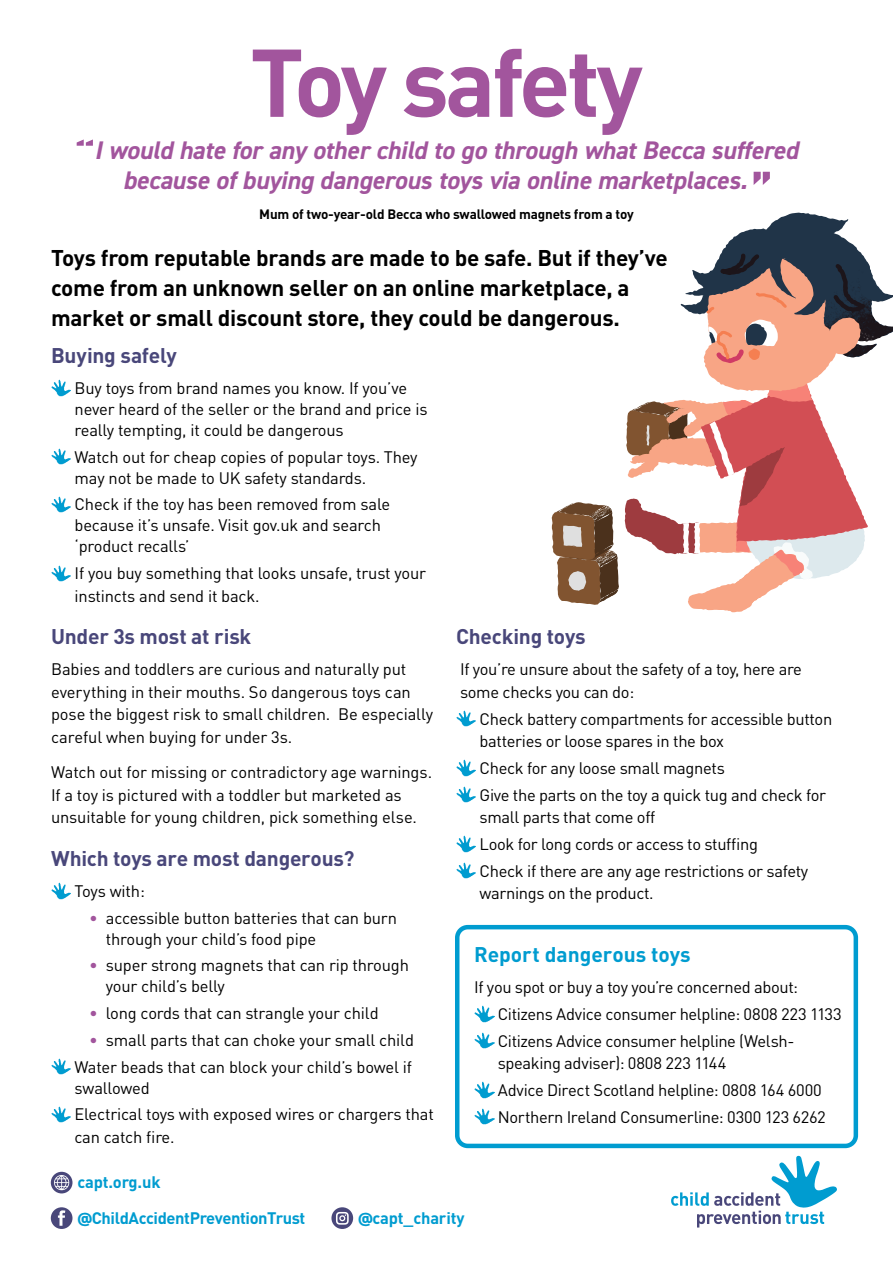
<style>
.page{position:relative;width:893px;height:1263px;background:#fff}
.page>*{position:absolute;margin:0;border:0;box-sizing:border-box;transform-origin:0 0}
.t1{font:700 94.5px "DIN Pro";letter-spacing:-.04em;color:#a2559d}
.t2{font:italic 700 25.5px/30px "DIN2014";letter-spacing:-.005em;color:#a2559d}
.t3{font:700 22.5px/30px "DIN Pro";letter-spacing:-.01em;color:#000}
.t4{font:700 21px "DIN Pro";letter-spacing:-.01em;color:#49477a}
.t5{font:700 21px "DIN Pro";letter-spacing:-.005em;color:#009cd0}
.t6{font:16.5px/26.7px "DIN Pro";letter-spacing:-.01em;color:#000}
.t7{font:700 16.5px "DIN Pro";letter-spacing:-.025em;color:#009cd0}
.t8{font:700 13.5px "DIN Pro";letter-spacing:-.015em;color:#000}
.s1{color:#a2559d}
.s2{font-family:"DIN2014"}
</style>
<div class="page">
<svg style="left:671px;top:1155px;width:166px;height:72px"></svg>
<svg style="left:51px;top:1207px;width:21px;height:22px"></svg>
<svg style="left:331px;top:1207px;width:22px;height:22px"></svg>
<svg style="left:51px;top:1172px;width:21px;height:21px"></svg>
<img style="left:456px;top:711px;width:20px;height:16px">
<img style="left:456px;top:760px;width:20px;height:16px">
<img style="left:456px;top:787px;width:20px;height:16px">
<img style="left:456px;top:836px;width:20px;height:16px">
<img style="left:456px;top:863px;width:20px;height:16px">
<div style="left:455px;top:925px;width:403px;height:223px;border:4px solid #009cd0;border-radius:11px"></div>
<img style="left:474px;top:1006px;width:20px;height:16px">
<img style="left:474px;top:1032px;width:20px;height:17px">
<img style="left:474px;top:1082px;width:20px;height:16px">
<img style="left:474px;top:1108px;width:20px;height:17px">
<svg style="left:77px;top:139px;width:16px;height:7px"></svg>
<svg style="left:754px;top:172px;width:16px;height:13px"></svg>
<img style="left:51px;top:380px;width:20px;height:16px">
<img style="left:51px;top:449px;width:20px;height:16px">
<img style="left:51px;top:496px;width:20px;height:16px">
<img style="left:51px;top:565px;width:20px;height:16px">
<img style="left:51px;top:883px;width:20px;height:16px">
<img style="left:51px;top:1059px;width:20px;height:16px">
<img style="left:51px;top:1106px;width:20px;height:17px">
<svg style="left:552px;top:502px;width:67px;height:103px"></svg>
<svg style="left:625px;top:213px;width:268px;height:399px"></svg>
<h1 class="t1" style="left:250px;top:18px;width:395px">Toy safety</h1>
<h2 class="t2" style="left:123px;top:135px;width:677px;text-indent:-29px">I would hate for any other child to go through what Becca suffered because of buying dangerous toys via online marketplaces.</h2>
<p class="t8" style="left:259px;top:205px;width:376px">Mum of two-year-old Becca who swallowed magnets from a toy</p>
<h3 class="t3" style="left:51px;top:242px;width:618px">Toys from reputable brands are made to be safe. But if they’ve come from an unknown seller on an online marketplace, a market or small discount store, they could be dangerous.</h3>
<p class="t4" style="left:51px;top:341px;width:127px">Buying safely</p>
<p class="t6" style="left:75px;top:377px;width:354px;line-height:21px">Buy toys from brand names you know. If you’ve never heard of the seller or the brand and price is really tempting, it could be dangerous</p>
<p class="t6" style="left:75px;top:445px;width:345px;line-height:21px">Watch out for cheap copies of popular toys. They may not be made to UK safety standards.</p>
<p class="t6" style="left:75px;top:493px;width:317px;line-height:21px">Check if the toy has been removed from sale because it’s unsafe. Visit gov.uk and search ‘product recalls’</p>
<p class="t6" style="left:75px;top:561px;width:353px;line-height:22.5px">If you buy something that looks unsafe, trust your instincts and send it back.</p>
<p class="t4" style="left:51px;top:622px;width:202px">Under 3s most at risk</p>
<p class="t6" style="left:51px;top:657px;width:384px;line-height:22.5px">Babies and toddlers are curious and naturally put everything in their mouths. So dangerous toys can pose the biggest risk to small children. Be especially careful when buying for under 3s.</p>
<p class="t6" style="left:51px;top:760px;width:383px;line-height:22.5px">Watch out for missing or contradictory age warnings.<br>If a toy is pictured with a toddler but marketed as unsuitable for young children, pick something else.</p>
<p class="t4" style="left:51px;top:844px;width:305px">Which toys are most dangerous?</p>
<p class="t6" style="left:75px;top:877px;width:72px">Toys with:</p>
<p class="t6" style="left:106px;top:906px;width:293px;line-height:21px;text-indent:-17px"><span class="s1">•</span> accessible button batteries that can burn through your child’s food pipe</p>
<p class="t6" style="left:106px;top:954px;width:305px;line-height:21px;text-indent:-17px"><span class="s1">•</span> super strong magnets that can rip through your child’s belly</p>
<p class="t6" style="left:89px;top:999px;width:291px"><span class="s1">•</span> long cords that can strangle your child</p>
<p class="t6" style="left:75px;top:1026px;width:341px;text-align:right"><span class="s1">•</span> small parts that can choke your small child<br>Water beads that can block your child’s bowel if</p>
<p class="t6" style="left:75px;top:1074px;width:361px">swallowed<br>Electrical toys with exposed wires or chargers that</p>
<p class="t6" style="left:75px;top:1123px;width:102px">can catch fire.</p>
<p class="t7" style="left:77px;top:1171px;width:85px">capt.org.uk</p>
<p class="t4" style="left:456px;top:622px;width:131px">Checking toys</p>
<p class="t6" style="left:460px;top:657px;width:343px;line-height:22.5px">If you’re unsure about the safety of a toy, here are some checks you can do:</p>
<p class="t6" style="left:480px;top:707px;width:354px;line-height:22.5px">Check battery compartments for accessible button batteries or loose spares in the box</p>
<p class="t6" style="left:480px;top:754px;width:348px">Check for any loose small magnets<br>Give the parts on the toy a quick tug and check for</p>
<p class="t6" style="left:480px;top:803px;width:330px">small parts that come off<br>Look for long cords or access to stuffing<br>Check if there are any age restrictions or safety</p>
<p class="t6" style="left:480px;top:879px;width:176px">warnings on the product.</p>
<p class="t5" style="left:474px;top:940px;width:218px">Report dangerous toys</p>
<p class="t6" style="left:498px;top:973px;width:346px;text-indent:-24px">If you spot or buy a toy you’re concerned about:<br>Citizens Advice consumer helpline: 0808 223 1133<br>Citizens Advice consumer helpline (Welsh-</p>
<p class="t6" style="left:498px;top:1049px;width:330px">speaking adviser): 0808 223 1144<br>Advice Direct Scotland helpline: 0808 164 6000<br>Northern Ireland Consumerline: 0300 123 6262</p>
<p class="t7" style="left:77px;top:1207px;width:229px"><span class="s2">@</span>ChildAccidentPreventionTrust</p>
<p class="t7" style="left:358px;top:1207px;width:108px"><span class="s2">@</span>capt_charity</p>
</div>
